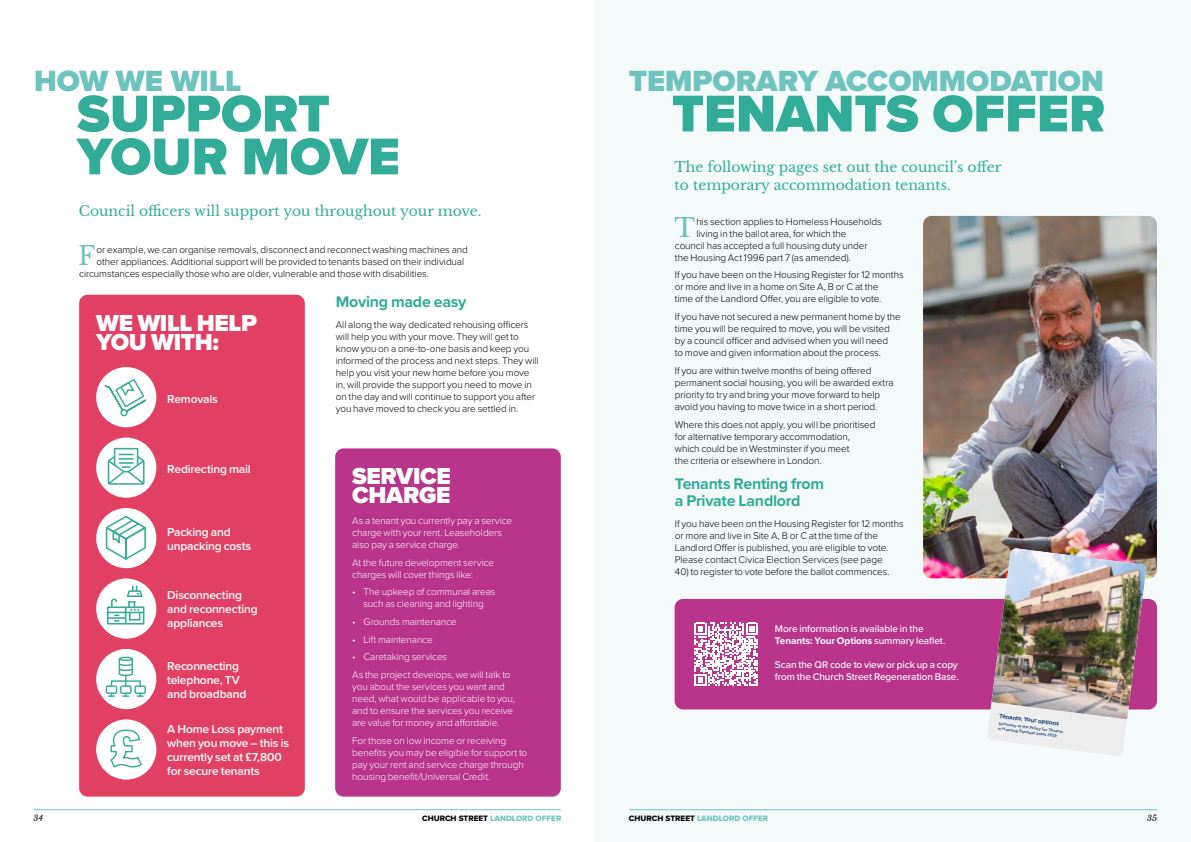
<style>
.page{position:relative;width:1191px;height:842px;background:#fff}
.page>*{position:absolute;margin:0;border:0;box-sizing:border-box;transform-origin:0 0}
.t1{font:900 53.6px/42.9px "Proxima Nova";color:#31ac99}
.t2{font:900 30.3px "Proxima Nova";color:#6ec3bf}
.t3{font:25.6px "Libre Baskerville";color:#6ec3bf}
.t4{font:900 24px/19px "Proxima Nova";letter-spacing:-.015em;color:#fff}
.t5{font:700 16px/17px "Proxima Nova";letter-spacing:-.015em;color:#31ac99}
.t6{font:14px/18.2px "Libre Baskerville";color:#31ac99}
.t7{font:600 12px/14px "Proxima Nova";letter-spacing:-.015em;color:#fff}
.t8{font:300 10px/12px "Proxima Nova";letter-spacing:-.01em;color:#000}
.t9{font:300 10px/12px "Proxima Nova";letter-spacing:-.01em;color:#fff}
.t10{font:500 10px/12px "Proxima Nova";letter-spacing:-.01em;color:#fff}
.t11{font:8.1px "Proxima Nova Extrabld";color:#6ec3bf}
.t12{font:italic 8.1px "Libre Baskerville";color:#000}
.t13{font:6px "Museo Sans 700";color:#06326e}
.t14{font:4.1px "Museo Sans 500";color:#06326e}
.s1{font-weight:700}
.s2{color:#000}
</style>
<div class="page">
<div style="left:595px;top:0;width:596px;height:842px;background:#f4fafa"></div>
<div style="left:335px;top:448px;width:226px;height:349px;background:#b9348b;border-radius:9px"></div>
<div style="left:674px;top:599px;width:483px;height:110px;background:#b9348b;border-radius:9px"></div>
<svg style="left:694px;top:622px;width:64px;height:64px"></svg>
<div style="left:79px;top:295px;width:226px;height:502px;background:#e24062;border-radius:9px"></div>
<div style="left:96px;top:367px;width:60px;height:60px;background:#fff;border-radius:50%"></div>
<svg style="left:104px;top:379px;width:43px;height:38px"></svg>
<div style="left:96px;top:578px;width:60px;height:61px;background:#fff;border-radius:50%"></div>
<svg style="left:107px;top:585px;width:37px;height:39px"></svg>
<div style="left:96px;top:438px;width:60px;height:60px;background:#fff;border-radius:50%"></div>
<div style="left:114px;top:448px;width:24px;height:18px;border:2px solid #35ac98"></div>
<svg style="left:107px;top:454px;width:38px;height:31px"></svg>
<div style="left:96px;top:649px;width:60px;height:60px;background:#fff;border-radius:50%"></div>
<div style="left:111px;top:680px;width:30px;height:7px;border:1px solid #35ac98"></div>
<div style="left:106px;top:685px;width:11px;height:9px;border:1px solid #35ac98"></div>
<svg style="left:109px;top:693px;width:5px;height:4px"></svg>
<div style="left:120px;top:685px;width:12px;height:9px;border:1px solid #35ac98"></div>
<svg style="left:123px;top:693px;width:6px;height:4px"></svg>
<div style="left:134px;top:685px;width:12px;height:9px;border:1px solid #35ac98"></div>
<svg style="left:137px;top:693px;width:6px;height:4px"></svg>
<div style="left:119px;top:657px;width:14px;height:4px;border:1px solid #35ac98;border-radius:50%"></div>
<svg style="left:118px;top:659px;width:16px;height:27px"></svg>
<div style="left:96px;top:508px;width:60px;height:60px;background:#fff;border-radius:50%"></div>
<svg style="left:105px;top:515px;width:41px;height:45px"></svg>
<div style="left:96px;top:719px;width:60px;height:61px;background:#fff;border-radius:50%"></div>
<svg style="left:110px;top:729px;width:32px;height:39px"></svg>
<img style="left:923px;top:216px;width:234px;height:362px">
<svg style="left:987px;top:548px;width:140px;height:208px"></svg>
<img style="left:991px;top:548px;width:155px;height:171px">
<hr style="left:629px;top:809px;width:528px;height:1px;background:#6ec3bf">
<hr style="left:33px;top:809px;width:528px;height:1px;background:#6ec3bf">
<h2 class="t2" style="left:34px;top:58px;width:209px">HOW WE WILL</h2>
<h1 class="t1" style="left:77px;top:92px;width:324px">SUPPORT<br>YOUR MOVE</h1>
<h3 class="t6" style="left:79px;top:202px;width:404px">Council officers will support you throughout your move.</h3>
<h3 class="t3" style="left:78px;top:240px;width:19px">F</h3>
<p class="t8" style="left:97px;top:243px;width:373px">or example, we can organise removals, disconnect and reconnect washing machines and</p>
<p class="t8" style="left:97px;top:255px;width:369px">other appliances. Additional support will be provided to tenants based on their individual</p>
<p class="t8" style="left:79px;top:267px;width:351px">circumstances especially those who are older, vulnerable and those with disabilities.</p>
<h3 class="t5" style="left:336px;top:293px;width:132px">Moving made easy</h3>
<p class="t8" style="left:336px;top:318px;width:204px">All along the way dedicated rehousing officers will help you with your move. They will get to know you on a one-to-one basis and keep you informed of the process and next steps. They will help you visit your new home before you move in, will provide the support you need to move in on the day and will continue to support you after you have moved to check you are settled in.</p>
<h3 class="t4" style="left:96px;top:313px;width:162px">WE WILL HELP<br>YOU WITH:</h3>
<p class="t7" style="left:167px;top:391px;width:52px">Removals</p>
<p class="t7" style="left:167px;top:461px;width:85px">Redirecting mail</p>
<p class="t7" style="left:167px;top:524px;width:86px">Packing and unpacking costs</p>
<p class="t7" style="left:167px;top:588px;width:92px">Disconnecting and reconnecting appliances</p>
<p class="t7" style="left:167px;top:658px;width:81px">Reconnecting telephone, TV and broadband</p>
<p class="t7" style="left:167px;top:722px;width:123px">A Home Loss payment when you move – this is currently set at £7,800 for secure tenants</p>
<h3 class="t4" style="left:352px;top:467px;width:100px">SERVICE<br>CHARGE</h3>
<p class="t9" style="left:352px;top:514px;width:162px">As a tenant you currently pay a service charge with your rent. Leaseholders also pay a service charge.</p>
<p class="t9" style="left:352px;top:556px;width:144px">At the future development service charges will cover things like:</p>
<p class="t9" style="left:352px;top:585px;width:145px;text-align:center">• The upkeep of communal areas such as cleaning and lighting</p>
<p class="t9" style="left:352px;top:615px;width:106px">• Grounds maintenance</p>
<p class="t9" style="left:352px;top:633px;width:82px">• Lift maintenance</p>
<p class="t9" style="left:352px;top:647px;width:160px;line-height:17.7px">• Caretaking services<br>As the project develops, we will talk to</p>
<p class="t9" style="left:352px;top:680px;width:164px">you about the services you want and need, what would be applicable to you, and to ensure the services you receive are value for money and affordable.</p>
<p class="t9" style="left:352px;top:734px;width:177px">For those on low income or receiving benefits you may be eligible for support to pay your rent and service charge through housing benefit/Universal Credit.</p>
<h2 class="t2" style="left:629px;top:58px;width:476px">TEMPORARY ACCOMMODATION</h2>
<h1 class="t1" style="left:672px;top:92px;width:435px">TENANTS OFFER</h1>
<h3 class="t6" style="left:674px;top:158px;width:328px">The following pages set out the council’s offer to temporary accommodation tenants.</h3>
<h3 class="t3" style="left:674px;top:212px;width:22px">T</h3>
<p class="t8" style="left:696px;top:215px;width:187px">his section applies to Homeless Households</p>
<p class="t8" style="left:696px;top:227px;width:152px">living in the ballot area, for which the</p>
<p class="t8" style="left:675px;top:239px;width:194px">council has accepted a full housing duty under</p>
<p class="t8" style="left:675px;top:251px;width:177px">the Housing Act 1996 part 7 (as amended).</p>
<p class="t8" style="left:675px;top:269px;width:230px">If you have been on the Housing Register for 12 months or more and live in a home on Site A, B or C at the<br>time of the Landlord Offer, you are eligible to vote.</p>
<p class="t8" style="left:675px;top:310px;width:227px">If you have not secured a new permanent home by the time you will be required to move, you will be visited by a council officer and advised when you will need<br>to move and given information about the process.</p>
<p class="t8" style="left:675px;top:364px;width:220px">If you are within twelve months of being offered permanent social housing, you will be awarded extra priority to try and bring your move forward to help avoid you having to move twice in a short period.</p>
<p class="t8" style="left:675px;top:418px;width:202px">Where this does not apply, you will be prioritised for alternative temporary accommodation, which could be in Westminster if you meet<br>the criteria or elsewhere in London.</p>
<h3 class="t5" style="left:675px;top:475px;width:151px">Tenants Renting from a Private Landlord</h3>
<p class="t8" style="left:675px;top:517px;width:230px">If you have been on the Housing Register for 12 months or more and live in Site A, B or C at the time of the Landlord Offer is published, you are eligible to vote.<br>Please contact Civica Election Services (see page</p>
<p class="t8" style="left:675px;top:565px;width:216px">40) to register to vote before the ballot commences.</p>
<p class="t10" style="left:775px;top:623px;width:172px">More information is available in the<br><span class="s1">Tenants: Your Options</span> summary leaflet.</p>
<p class="t10" style="left:775px;top:658px;width:185px">Scan the QR code to view or pick up a copy from the Church Street Regeneration Base.</p>
<p class="t13" style="left:1000px;top:713px;width:61px;rotate:7deg">Tenants: Your options</p>
<p class="t14" style="left:998px;top:726px;width:61px;rotate:7deg">in Housing Renewal Areas 2019</p>
<p class="t14" style="left:998px;top:721px;width:67px;rotate:7deg">Summary of the Policy for Tenants</p>
<p class="t12" style="left:33px;top:813px;width:11px">34</p>
<p class="t11" style="left:422px;top:813px;width:141px"><span class="s2">CHURCH STREET</span> LANDLORD OFFER</p>
<p class="t11" style="left:629px;top:813px;width:141px"><span class="s2">CHURCH STREET</span> LANDLORD OFFER</p>
<p class="t12" style="left:1147px;top:813px;width:11px">35</p>
</div>
